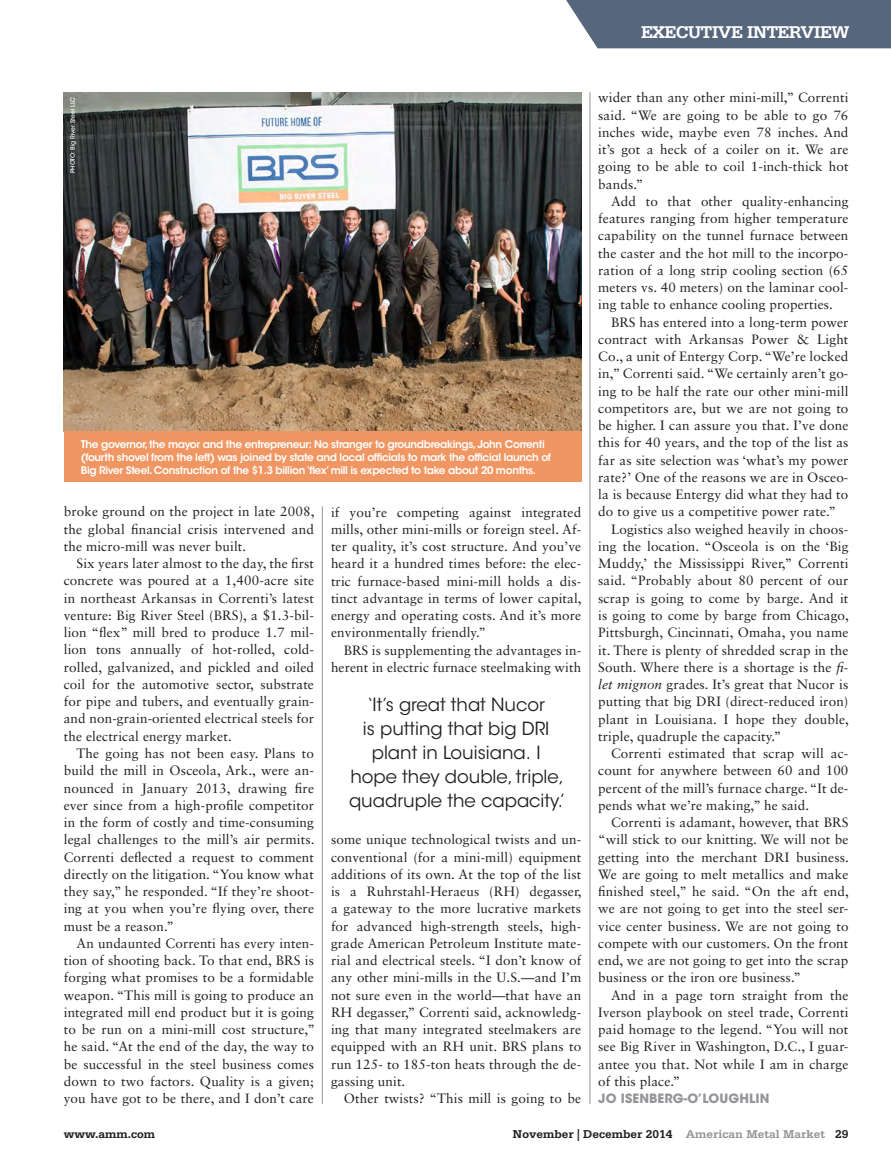
<style>
.page{position:relative;width:891px;height:1168px;background:#fff}
.page>*{position:absolute;margin:0;border:0;box-sizing:border-box;transform-origin:0 0}
.Pullquote{font:18px/24px "ITC Avant Garde Std";color:#231f20;text-align:center}
.t1{font:700 18px "Serifa Std";letter-spacing:-.04em;color:#fff}
.body_copy{font:13.5px/17.2px "Sabon LT Std";letter-spacing:.01em;color:#231f20;text-align:justify}
.BYLINE{font:700 12.75px "ITC Avant Garde Std";letter-spacing:.01em;color:#939598}
.t2{font:700 12px "Serifa Std";color:#231f20}
.caption_ko{font:600 10.5px/12.6px "ITC Avant Garde Std";letter-spacing:-.03em;color:#fff}
.Headline_Feature_Lig{font:500 6px "ITC Avant Garde Std";color:#fff}
.s1{font-style:italic}
.s2{color:#939598}
</style>
<div class="page">
<div style="left:566px;top:0;width:325px;height:48px;background:#56667d"></div>
<hr style="left:322px;top:506px;width:1px;height:598px;background:#939598">
<hr style="left:590px;top:92px;width:1px;height:1012px;background:#939598">
<img style="left:64px;top:92px;width:517px;height:340px">
<div style="left:64px;top:432px;width:517px;height:50px;background:#f09662"></div>
<p class="t1" style="left:641px;top:22px;width:210px">EXECUTIVE INTERVIEW</p>
<p class="Headline_Feature_Lig" style="left:69px;top:173px;width:78px;rotate:-90deg">PHOTO: Big River Steel LLC</p>
<p class="caption_ko" style="left:81px;top:438px;width:472px">The governor, the mayor and the entrepreneur: No stranger to groundbreakings, John Correnti (fourth shovel from the left) was joined by state and local officials to mark the official launch of<br>Big River Steel. Construction of the $1.3 billion ‘flex’ mill is expected to take about 20 months.</p>
<p class="body_copy" style="left:64px;top:503px;width:252px">broke ground on the project in late 2008, the global financial crisis intervened and the micro-mill was never built.</p>
<p class="body_copy" style="left:64px;top:555px;width:252px;text-indent:13px">Six years later almost to the day, the first concrete was poured at a 1,400-acre site in northeast Arkansas in Correnti’s latest venture: Big River Steel (BRS), a $1.3-bil&shy;lion “flex” mill bred to produce 1.7 mil&shy;lion tons annually of hot-rolled, cold&shy;rolled, galvanized, and pickled and oiled coil for the automotive sector, substrate for pipe and tubers, and eventually grain&shy;and non-grain-oriented electrical steels for the electrical energy market.</p>
<p class="body_copy" style="left:64px;top:744px;width:252px;text-indent:13px">The going has not been easy. Plans to build the mill in Osceola, Ark., were an&shy;nounced in January 2013, drawing fire ever since from a high-profile competitor in the form of costly and time-consuming legal challenges to the mill’s air permits.<br>Correnti deflected a request to comment directly on the litigation. “You know what they say,” he responded. “If they’re shoot&shy;ing at you when you’re flying over, there must be a reason.”</p>
<p class="body_copy" style="left:64px;top:934px;width:253px;text-indent:13px">An undaunted Correnti has every inten&shy;tion of shooting back. To that end, BRS is forging what promises to be a formidable weapon. “This mill is going to produce an integrated mill end product but it is going to be run on a mini-mill cost structure,” he said. “At the end of the day, the way to be successful in the steel business comes down to two factors. Quality is a given; you have got to be there, and I don’t care</p>
<p class="body_copy" style="left:331px;top:503px;width:252px">if you’re competing against integrated mills, other mini-mills or foreign steel. Af&shy;ter quality, it’s cost structure. And you’ve heard it a hundred times before: the elec&shy;tric furnace-based mini-mill holds a dis&shy;tinct advantage in terms of lower capital, energy and operating costs. And it’s more environmentally friendly.”</p>
<p class="body_copy" style="left:331px;top:641px;width:252px;text-align:right">BRS is supplementing the advantages in&shy;herent in electric furnace steelmaking with</p>
<p class="Pullquote" style="left:349px;top:692px;width:218px">‘It’s great that Nucor<br>is putting that big DRI plant in Louisiana. I hope they double, triple, quadruple the capacity.’</p>
<p class="body_copy" style="left:331px;top:831px;width:252px">some unique technological twists and un&shy;conventional (for a mini-mill) equipment additions of its own. At the top of the list is a Ruhrstahl-Heraeus (RH) degasser, a gateway to the more lucrative markets for advanced high-strength steels, high&shy;grade American Petroleum Institute mate&shy;rial and electrical steels. “I don’t know of any other mini-mills in the U.S.—and I’m not sure even in the world—that have an RH degasser,” Correnti said, acknowledg&shy;ing that many integrated steelmakers are equipped with an RH unit. BRS plans to run 125- to 185-ton heats through the de&shy;gassing unit.</p>
<p class="body_copy" style="left:344px;top:1089px;width:239px">Other twists? “This mill is going to be</p>
<p class="body_copy" style="left:598px;top:89px;width:252px">wider than any other mini-mill,” Correnti said. “We are going to be able to go 76 inches wide, maybe even 78 inches. And it’s got a heck of a coiler on it. We are going to be able to coil 1-inch-thick hot bands.”</p>
<p class="body_copy" style="left:598px;top:192px;width:252px;text-indent:13px">Add to that other quality-enhancing features ranging from higher temperature capability on the tunnel furnace between the caster and the hot mill to the incorpo&shy;ration of a long strip cooling section (65 meters vs. 40 meters) on the laminar cool&shy;ing table to enhance cooling properties.</p>
<p class="body_copy" style="left:598px;top:313px;width:252px;text-indent:13px">BRS has entered into a long-term power contract with Arkansas Power &amp; Light Co., a unit of Entergy Corp. “We’re locked in,” Correnti said. “We certainly aren’t go&shy;ing to be half the rate our other mini-mill competitors are, but we are not going to be higher. I can assure you that. I’ve done this for 40 years, and the top of the list as far as site selection was ‘what’s my power rate?’ One of the reasons we are in Osceo&shy;la is because Entergy did what they had to do to give us a competitive power rate.”</p>
<p class="body_copy" style="left:598px;top:520px;width:252px;text-indent:13px">Logistics also weighed heavily in choos&shy;ing the location. “Osceola is on the ‘Big Muddy,’ the Mississippi River,” Correnti said. “Probably about 80 percent of our scrap is going to come by barge. And it is going to come by barge from Chicago, Pittsburgh, Cincinnati, Omaha, you name it. There is plenty of shredded scrap in the South. Where there is a shortage is the <span class="s1">fi&shy;let mignon</span> grades. It’s great that Nucor is putting that big DRI (direct-reduced iron) plant in Louisiana. I hope they double, triple, quadruple the capacity.”</p>
<p class="body_copy" style="left:598px;top:744px;width:252px;text-indent:13px">Correnti estimated that scrap will ac&shy;count for anywhere between 60 and 100 percent of the mill’s furnace charge. “It de&shy;pends what we’re making,” he said.</p>
<p class="body_copy" style="left:598px;top:813px;width:252px;text-indent:13px">Correnti is adamant, however, that BRS “will stick to our knitting. We will not be getting into the merchant DRI business.<br>We are going to melt metallics and make finished steel,” he said. “On the aft end, we are not going to get into the steel ser&shy;vice center business. We are not going to compete with our customers. On the front end, we are not going to get into the scrap business or the iron ore business.”</p>
<p class="body_copy" style="left:598px;top:986px;width:252px;text-indent:13px">And in a page torn straight from the Iverson playbook on steel trade, Correnti paid homage to the legend. “You will not see Big River in Washington, D.C., I guar&shy;antee you that. Not while I am in charge of this place.”</p>
<p class="BYLINE" style="left:598px;top:1090px;width:173px">JO ISENBERG-O’LOUGHLIN</p>
<p class="t2" style="left:64px;top:1127px;width:93px">www.amm.com</p>
<p class="t2" style="left:513px;top:1127px;width:337px">November | December 2014 <span class="s2">American Metal Market</span> 29</p>
</div>
